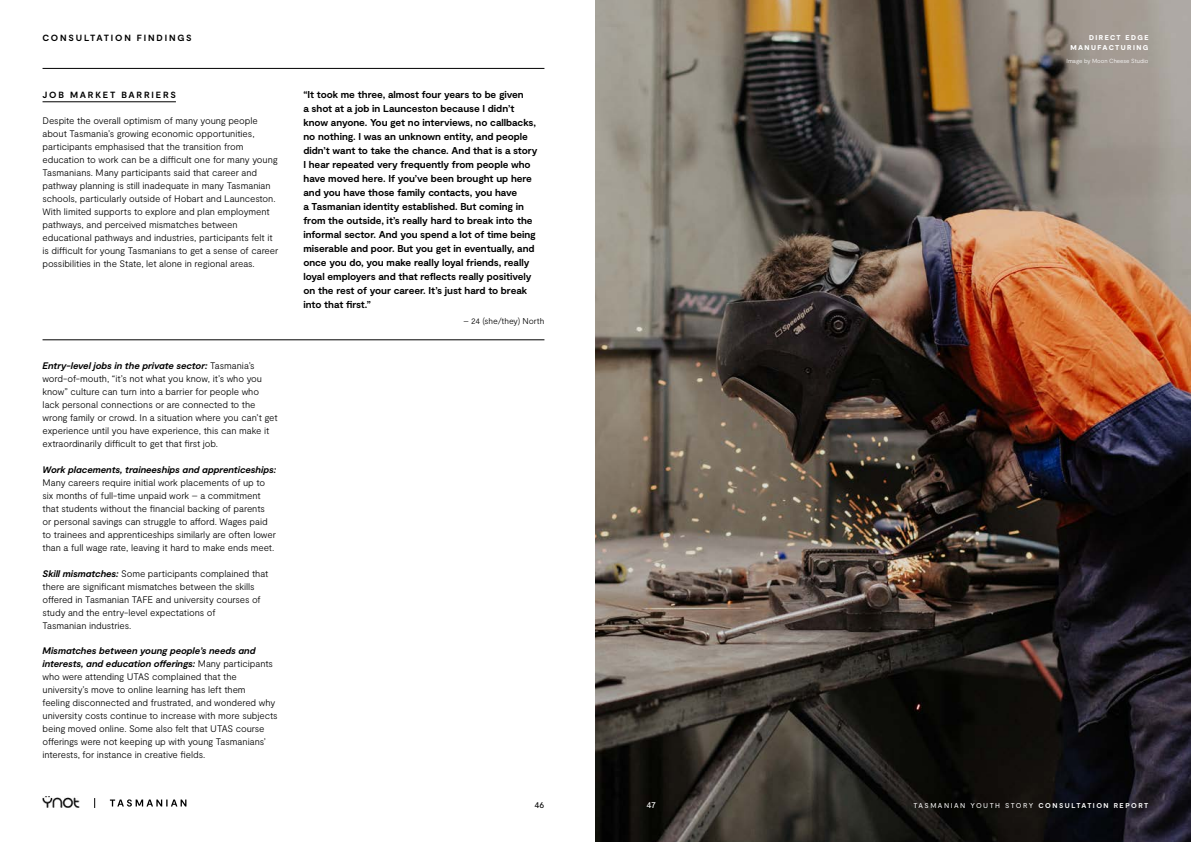
<style>
.page{position:relative;width:1191px;height:842px;background:#fff}
.page>*{position:absolute;margin:0;border:0;box-sizing:border-box;transform-origin:0 0}
.t1{font:700 10px/14px "Moderat";letter-spacing:-.005em;color:#000}
.t2{font:300 9.5px/13px "Moderat";letter-spacing:-.01em;color:#000}
.t3{font:italic 700 9.5px "Moderat";letter-spacing:-.005em;color:#000}
.t4{font:700 9px "Moderat";letter-spacing:.2em;color:#000}
.t5{font:9px "Moderat";color:#000}
.t6{font:9px "Moderat";color:#fff}
.t7{font:300 8.5px "Moderat";letter-spacing:-.01em;color:#000}
.t8{font:7px "Moderat";letter-spacing:.21em;color:#fff}
.t9{font:900 7px/10px "Moderat";letter-spacing:.2em;color:#fff;text-align:right}
.t10{font:300 6px "Moderat";letter-spacing:-.01em;color:#fff}
.s1{font-weight:700;font-style:italic}
.s2{font-weight:700}
</style>
<div class="page">
<hr style="left:43px;top:101px;width:133px;height:1px;background:#000">
<hr style="left:43px;top:339px;width:501px;height:1px;background:#000">
<hr style="left:43px;top:68px;width:501px;height:1px;background:#000">
<img style="left:595px;top:0;width:596px;height:842px">
<svg style="left:110px;top:799px;width:76px;height:7px"></svg>
<img style="left:43px;top:796px;width:36px;height:12px">
<p class="t4" style="left:43px;top:33px;width:151px">CONSULTATION FINDINGS</p>
<p class="t4" style="left:43px;top:89px;width:135px">JOB MARKET BARRIERS</p>
<p class="t2" style="left:43px;top:114px;width:237px">Despite the overall optimism of many young people about Tasmania’s growing economic opportunities, participants emphasised that the transition from education to work can be a difficult one for many young Tasmanians. Many participants said that career and pathway planning is still inadequate in many Tasmanian schools, particularly outside of Hobart and Launceston.<br>With limited supports to explore and plan employment pathways, and perceived mismatches between educational pathways and industries, participants felt it is difficult for young Tasmanians to get a sense of career possibilities in the State, let alone in regional areas.</p>
<p class="t2" style="left:43px;top:359px;width:237px"><span class="s1">Entry-level jobs in the private sector:</span> Tasmania’s word-of-mouth, “it’s not what you know, it’s who you know” culture can turn into a barrier for people who lack personal connections or are connected to the wrong family or crowd. In a situation where you can’t get experience until you have experience, this can make it extraordinarily difficult to get that first job.</p>
<p class="t3" style="left:43px;top:464px;width:235px">Work placements, traineeships and apprenticeships:</p>
<p class="t2" style="left:43px;top:476px;width:235px">Many careers require initial work placements of up to six months of full-time unpaid work – a commitment that students without the financial backing of parents or personal savings can struggle to afford. Wages paid to trainees and apprenticeships similarly are often lower than a full wage rate, leaving it hard to make ends meet.</p>
<p class="t2" style="left:43px;top:567px;width:227px"><span class="s1">Skill mismatches:</span> Some participants complained that there are significant mismatches between the skills offered in Tasmanian TAFE and university courses of study and the entry-level expectations of<br>Tasmanian industries.</p>
<p class="t2" style="left:43px;top:645px;width:236px"><span class="s1">Mismatches between young people’s needs and interests, and education offerings:</span> Many participants who were attending UTAS complained that the university’s move to online learning has left them<br>feeling disconnected and frustrated, and wondered why university costs continue to increase with more subjects being moved online. Some also felt that UTAS course offerings were not keeping up with young Tasmanians’ interests, for instance in creative fields.</p>
<p class="t1" style="left:303px;top:88px;width:236px">“It took me three, almost four years to be given<br>a shot at a job in Launceston because I didn’t know anyone. You get no interviews, no callbacks, no nothing. I was an unknown entity, and people didn’t want to take the chance. And that is a story I hear repeated very frequently from people who have moved here. If you’ve been brought up here and you have those family contacts, you have<br>a Tasmanian identity established. But coming in from the outside, it’s really hard to break into the informal sector. And you spend a lot of time being miserable and poor. But you get in eventually, and once you do, you make really loyal friends, really loyal employers and that reflects really positively on the rest of your career. It’s just hard to break into that first.”</p>
<p class="t7" style="left:463px;top:316px;width:82px">– 24 (she/they) North</p>
<p class="t9" style="left:1070px;top:33px;width:80px">DIRECT EDGE<br>MANUFACTURING</p>
<p class="t10" style="left:1066px;top:57px;width:83px">Image by Moon Cheese Studio</p>
<p class="t5" style="left:534px;top:799px;width:12px">46</p>
<p class="t6" style="left:646px;top:799px;width:11px">47</p>
<p class="t8" style="left:913px;top:801px;width:236px">TASMANIAN YOUTH STORY <span class="s2">CONSULTATION REPORT</span></p>
</div>
